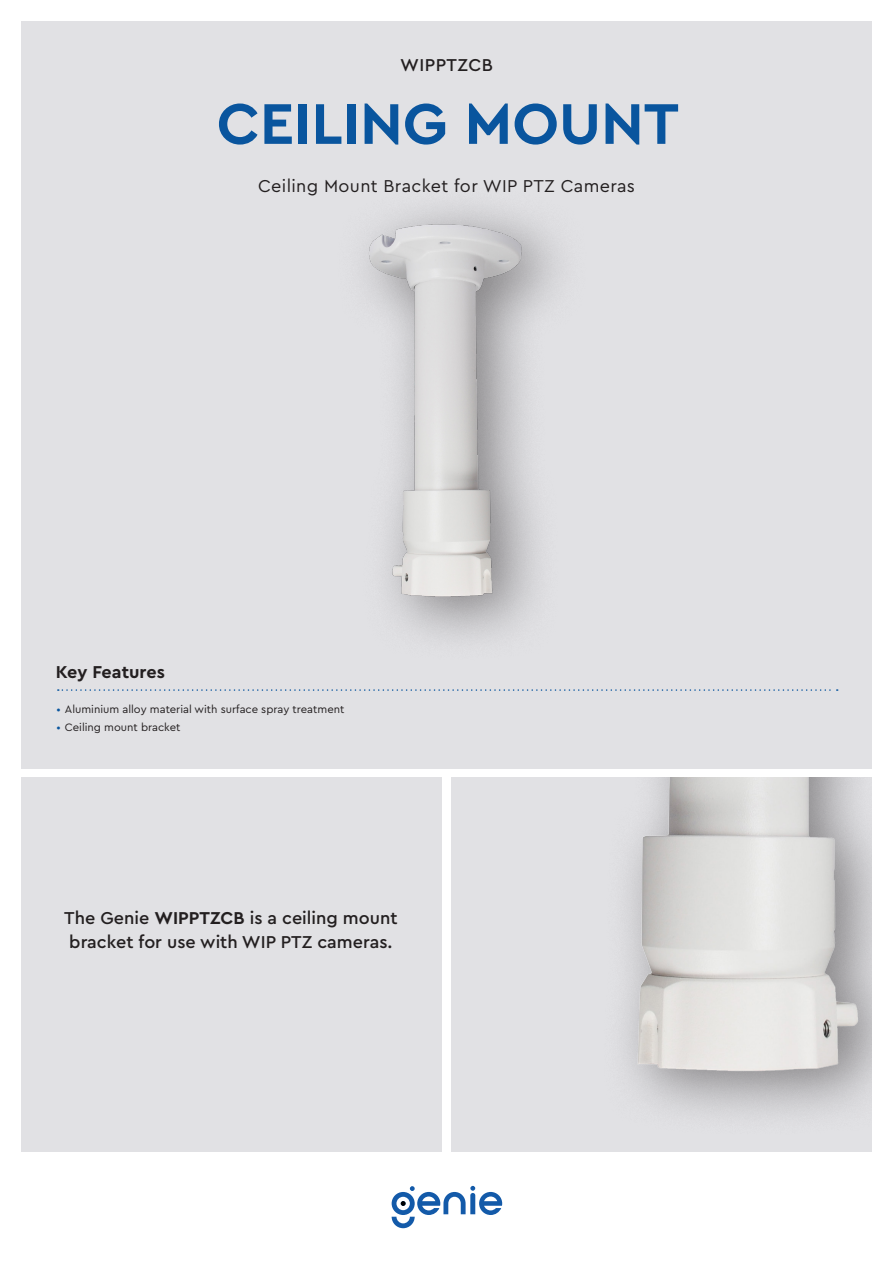
<style>
.page{position:relative;width:893px;height:1263px;background:#fff}
.page>*{position:absolute;margin:0;border:0;box-sizing:border-box;transform-origin:0 0}
.t1{font:700 60px "Cera Pro";color:#09559e}
.t2{font:500 18px/24px "Cera Pro";color:#231f20}
.t3{font:18px "Cera Pro";letter-spacing:.02em;color:#231f20}
.t4{font:700 18px "Cera Pro";color:#231f20}
.t5{font:500 18px "Cera Pro";letter-spacing:.025em;color:#231f20}
.t6{font:11.25px "Cera Pro";color:#231f20}
.s1{color:#09559e}
.s2{font-weight:700}
</style>
<div class="page">
<div style="left:21px;top:21px;width:851px;height:748px;background:#e1e1e4"></div>
<div style="left:21px;top:777px;width:421px;height:374px;background:#e1e1e4"></div>
<svg style="left:392px;top:1186px;width:110px;height:42px"></svg>
<img style="left:364px;top:206px;width:195px;height:426px">
<img style="left:451px;top:778px;width:421px;height:373px">
<svg style="left:58px;top:689px;width:780px;height:2px"></svg>
<p class="t5" style="left:400px;top:53px;width:94px">WIPPTZCB</p>
<p class="t1" style="left:217px;top:84px;width:464px">CEILING MOUNT</p>
<p class="t3" style="left:258px;top:174px;width:378px">Ceiling Mount Bracket for WIP PTZ Cameras</p>
<p class="t4" style="left:56px;top:660px;width:111px">Key Features</p>
<p class="t6" style="left:56px;top:701px;width:289px"><span class="s1">•</span> Aluminium alloy material with surface spray treatment</p>
<p class="t6" style="left:56px;top:719px;width:126px"><span class="s1">•</span> Ceiling mount bracket</p>
<p class="t2" style="left:64px;top:905px;width:335px">The Genie <span class="s2">WIPPTZCB</span> is a ceiling mount bracket for use with WIP PTZ cameras.</p>
</div>
